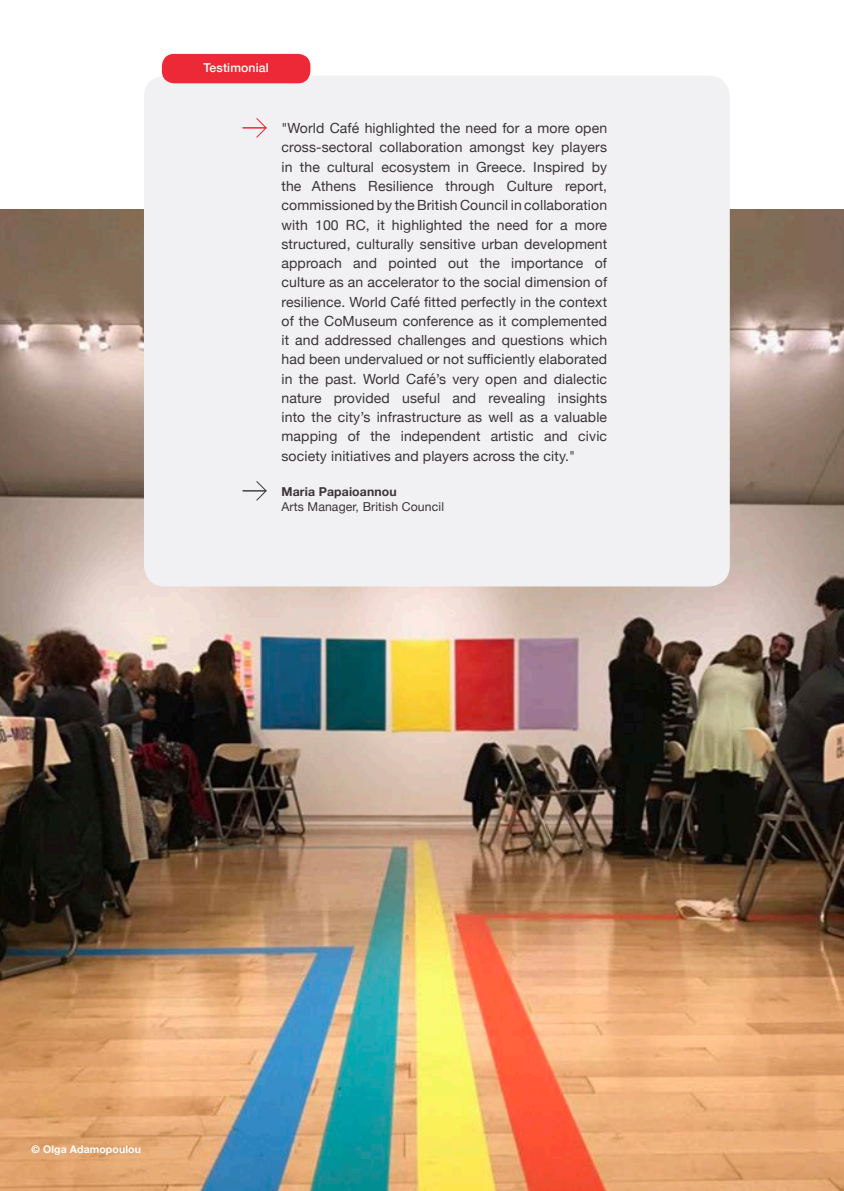
<style>
.page{position:relative;width:844px;height:1191px;background:#fff}
.page>*{position:absolute;margin:0;border:0;box-sizing:border-box;transform-origin:0 0}
.t1{font:14px/19.2px "Helvetica Neue";letter-spacing:.01em;color:#3a3537;text-align:justify}
.t2{font:12.25px "Helvetica Neue";letter-spacing:.01em;color:#3a3537}
.t3{font:700 12.25px "Helvetica Neue";letter-spacing:.01em;color:#3a3537}
.t4{font:500 12.25px "Helvetica Neue";letter-spacing:.01em;color:#fff}
.t5{font:700 10.5px "Helvetica Neue";letter-spacing:.01em;color:#fff}
</style>
<div class="page">
<img style="left:0;top:209px;width:842px;height:982px">
<div style="left:144px;top:76px;width:585px;height:510px;background:#f1f1f3;border-radius:21px"></div>
<div style="left:162px;top:54px;width:148px;height:29px;background:#ee2937;border-radius:12px"></div>
<svg style="left:242px;top:481px;width:24px;height:19px"></svg>
<svg style="left:242px;top:118px;width:24px;height:20px"></svg>
<p class="t4" style="left:203px;top:58px;width:66px">Testimonial</p>
<p class="t1" style="left:281px;top:119px;width:327px">"World Café highlighted the need for a more open cross-sectoral collaboration amongst key players in the cultural ecosystem in Greece. Inspired by the Athens Resilience through Culture report, commissioned by the British Council in collaboration with 100 RC, it highlighted the need for a more structured, culturally sensitive urban development approach and pointed out the importance of culture as an accelerator to the social dimension of resilience. World Café fitted perfectly in the context of the CoMuseum conference as it complemented it and addressed challenges and questions which had been undervalued or not sufficiently elaborated in the past. World Café’s very open and dialectic nature provided useful and revealing insights into the city’s infrastructure as well as a valuable mapping of the independent artistic and civic society initiatives and players across the city."</p>
<p class="t3" style="left:281px;top:481px;width:117px">Maria Papaioannou</p>
<p class="t2" style="left:281px;top:498px;width:164px">Arts Manager, British Council</p>
<p class="t5" style="left:32px;top:1140px;width:111px">© Olga Adamopoulou</p>
</div>
